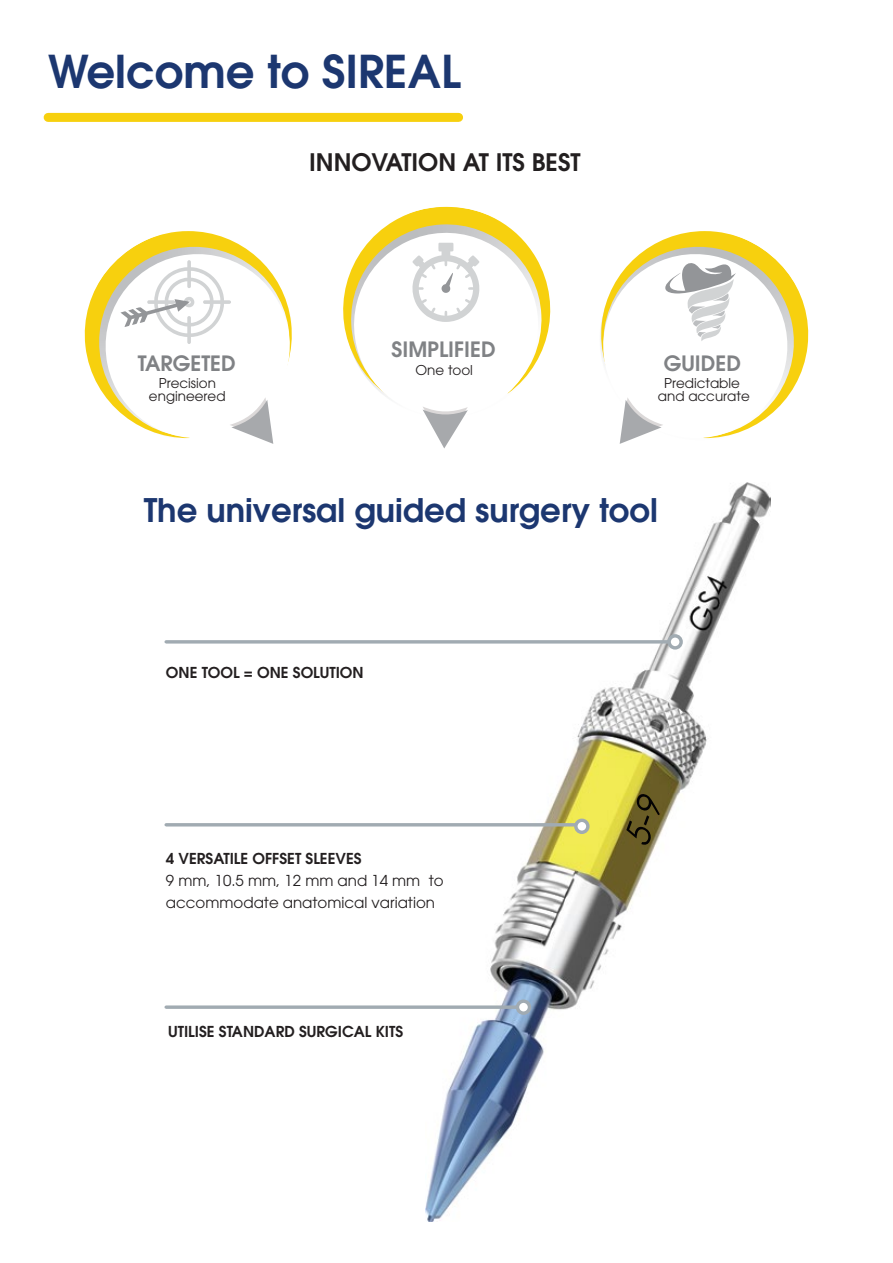
<style>
.page{position:relative;width:893px;height:1263px;background:#fff}
.page>*{position:absolute;margin:0;border:0;box-sizing:border-box;transform-origin:0 0}
.t1{font:600 45px "Avant Garde CE";color:#1c3770}
.t2{font:600 32.25px "Avant Garde CE";color:#1c3770}
.t3{font:600 24px "Avant Garde CE";color:#231f20}
.t4{font:600 21px "Avant Garde CE";color:#808285}
.t5{font:600 15px "Avant Garde CE";color:#231f20}
.t6{font:15px/22.4px "Avant Garde CE";color:#231f20}
.t7{font:13.5px/13.5px "Avant Garde CE";color:#231f20;text-align:center}
</style>
<div class="page">
<img style="left:426px;top:482px;width:344px;height:739px">
<div style="left:48px;top:113px;width:411px;height:9px;background:#f7d00e"></div>
<hr style="left:166px;top:640px;width:509px;height:3px;background:#a1abb2">
<hr style="left:166px;top:823px;width:416px;height:3px;background:#a1abb2">
<svg style="left:166px;top:1005px;width:350px;height:4px"></svg>
<svg style="left:669px;top:636px;width:12px;height:12px"></svg>
<div style="left:667px;top:634px;width:16px;height:15px;border:3px solid #a1abb2;border-radius:50%"></div>
<svg style="left:576px;top:820px;width:12px;height:12px"></svg>
<div style="left:574px;top:818px;width:16px;height:16px;border:3px solid #a1abb2;border-radius:50%"></div>
<svg style="left:517px;top:1001px;width:12px;height:12px"></svg>
<div style="left:516px;top:999px;width:15px;height:16px;border:3px solid #a1abb2;border-radius:50%"></div>
<svg style="left:651px;top:231px;width:158px;height:152px"></svg>
<svg style="left:84px;top:231px;width:158px;height:152px"></svg>
<svg style="left:408px;top:206px;width:77px;height:8px"></svg>
<svg style="left:343px;top:214px;width:208px;height:234px"></svg>
<svg style="left:97px;top:246px;width:195px;height:198px"></svg>
<svg style="left:600px;top:246px;width:196px;height:198px"></svg>
<svg style="left:626px;top:793px;width:34px;height:54px;background:#695f2a"></svg>
<h1 class="t1" style="left:48px;top:42px;width:414px">Welcome to SIREAL</h1>
<h3 class="t4" style="left:138px;top:349px;width:100px">TARGETED</h3>
<p class="t7" style="left:149px;top:376px;width:78px">Precision engineered</p>
<h3 class="t3" style="left:309px;top:146px;width:273px">INNOVATION AT ITS BEST</h3>
<h3 class="t4" style="left:392px;top:335px;width:106px">SIMPLIFIED</h3>
<p class="t7" style="left:416px;top:364px;width:59px">One tool</p>
<h3 class="t4" style="left:664px;top:349px;width:79px">GUIDED</h3>
<p class="t7" style="left:658px;top:376px;width:93px">Predictable and accurate</p>
<h2 class="t2" style="left:144px;top:489px;width:516px">The universal guided surgery tool</h2>
<p class="t5" style="left:166px;top:663px;width:199px">ONE TOOL = ONE SOLUTION</p>
<p class="t5" style="left:166px;top:848px;width:197px">4 VERSATILE OFFSET SLEEVES</p>
<p class="t6" style="left:166px;top:869px;width:279px">9 mm, 10.5 mm, 12 mm and 14 mm to accommodate anatomical variation</p>
<p class="t5" style="left:168px;top:1021px;width:237px">UTILISE STANDARD SURGICAL KITS</p>
</div>
